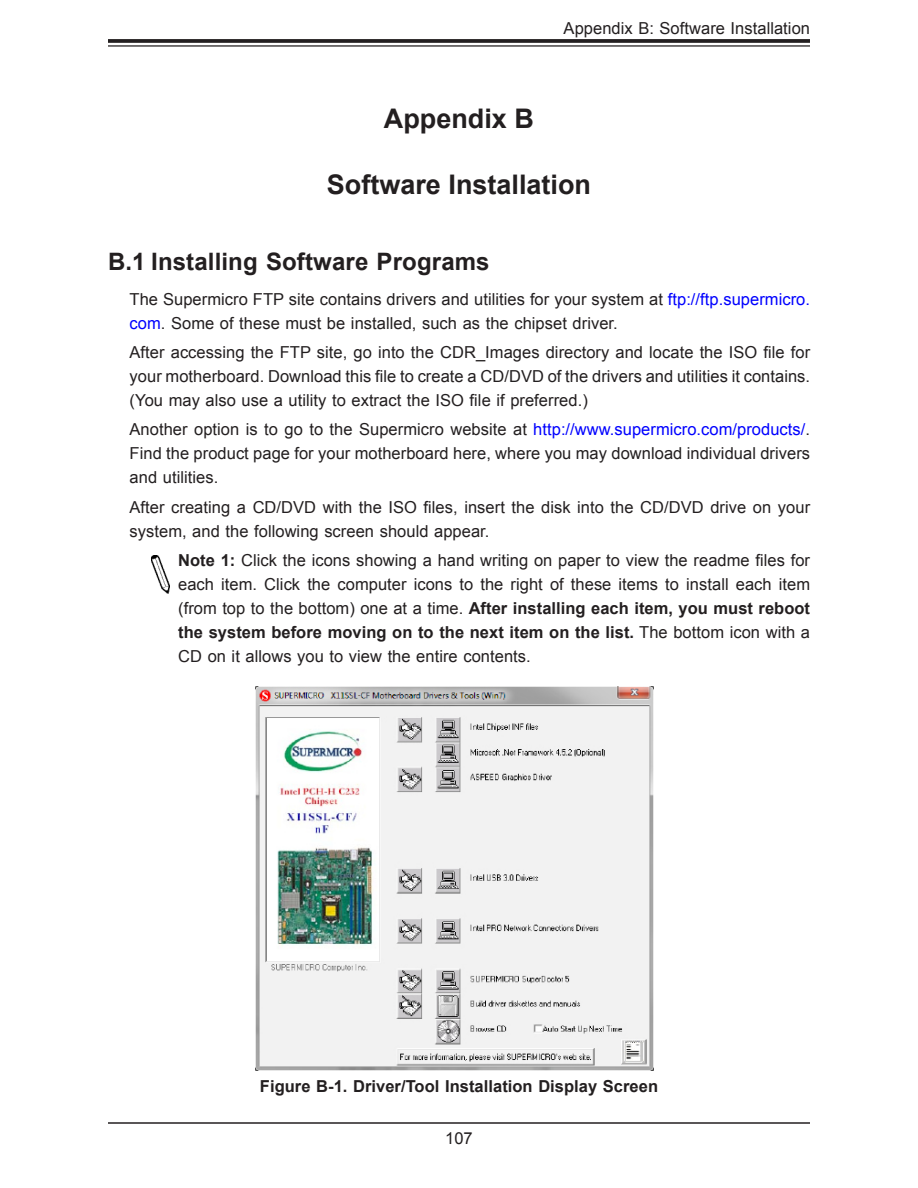
<style>
.page{position:relative;width:918px;height:1188px;background:#fff}
.page>*{position:absolute;margin:0;border:0;box-sizing:border-box;transform-origin:0 0}
.sm_section{font:700 27px "Arial";color:#231f20}
.sm_Subhead_1{font:700 24px "Arial";letter-spacing:.005em;color:#231f20}
.sm_body_text{font:16.5px/24px "Arial";letter-spacing:.005em;color:#231f20}
.sm_body_warning_inde{font:16.5px/24px "Arial";letter-spacing:.005em;color:#231f20;text-align:justify}
.sm_fig_table_title{font:700 16.5px "Arial";letter-spacing:.005em;color:#231f20}
.s1{color:#00f}
.s2{font-weight:700}
</style>
<div class="page">
<svg style="left:108px;top:39px;width:702px;height:4px;background:#302c2d"></svg>
<hr style="left:108px;top:45px;width:702px;height:2px;background:#231f20">
<hr style="left:108px;top:1122px;width:702px;height:2px;background:#231f20">
<img style="left:151px;top:556px;width:19px;height:38px">
<img style="left:256px;top:687px;width:398px;height:383px">
<p class="sm_section" style="left:384px;top:100px;width:152px">Appendix B</p>
<p class="sm_body_warning_inde" style="left:564px;top:16px;width:248px">Appendix B: Software Installation</p>
<p class="sm_section" style="left:327px;top:166px;width:266px">Software Installation</p>
<p class="sm_Subhead_1" style="left:108px;top:246px;width:383px">B.1 Installing Software Programs</p>
<p class="sm_body_text" style="left:130px;top:287px;width:682px">The Supermicro FTP site contains drivers and utilities for your system at <span class="s1">ftp://ftp.supermicro. com</span>. Some of these must be installed, such as the chipset driver.</p>
<p class="sm_body_text" style="left:130px;top:340px;width:682px;text-align:justify">After accessing the FTP site, go into the CDR_Images directory and locate the ISO file for your motherboard. Download this file to create a CD/DVD of the drivers and utilities it contains. (You may also use a utility to extract the ISO file if preferred.)</p>
<p class="sm_body_text" style="left:130px;top:418px;width:682px;text-align:justify">Another option is to go to the Supermicro website at <span class="s1">http://www.supermicro.com/products/</span>.<br>Find the product page for your motherboard here, where you may download individual drivers and utilities.</p>
<p class="sm_body_text" style="left:130px;top:495px;width:682px">After creating a CD/DVD with the ISO files, insert the disk into the CD/DVD drive on your system, and the following screen should appear.</p>
<p class="sm_body_warning_inde" style="left:178px;top:549px;width:633px"><span class="s2">Note 1:</span> Click the icons showing a hand writing on paper to view the readme files for each item. Click the computer icons to the right of these items to install each item (from top to the bottom) one at a time. <span class="s2">After installing each item, you must reboot the system before moving on to the next item on the list.</span> The bottom icon with a CD on it allows you to view the entire contents.</p>
<p class="sm_fig_table_title" style="left:260px;top:1075px;width:400px">Figure B-1. Driver/Tool Installation Display Screen</p>
<p class="sm_body_warning_inde" style="left:445px;top:1126px;width:29px">107</p>
</div>
